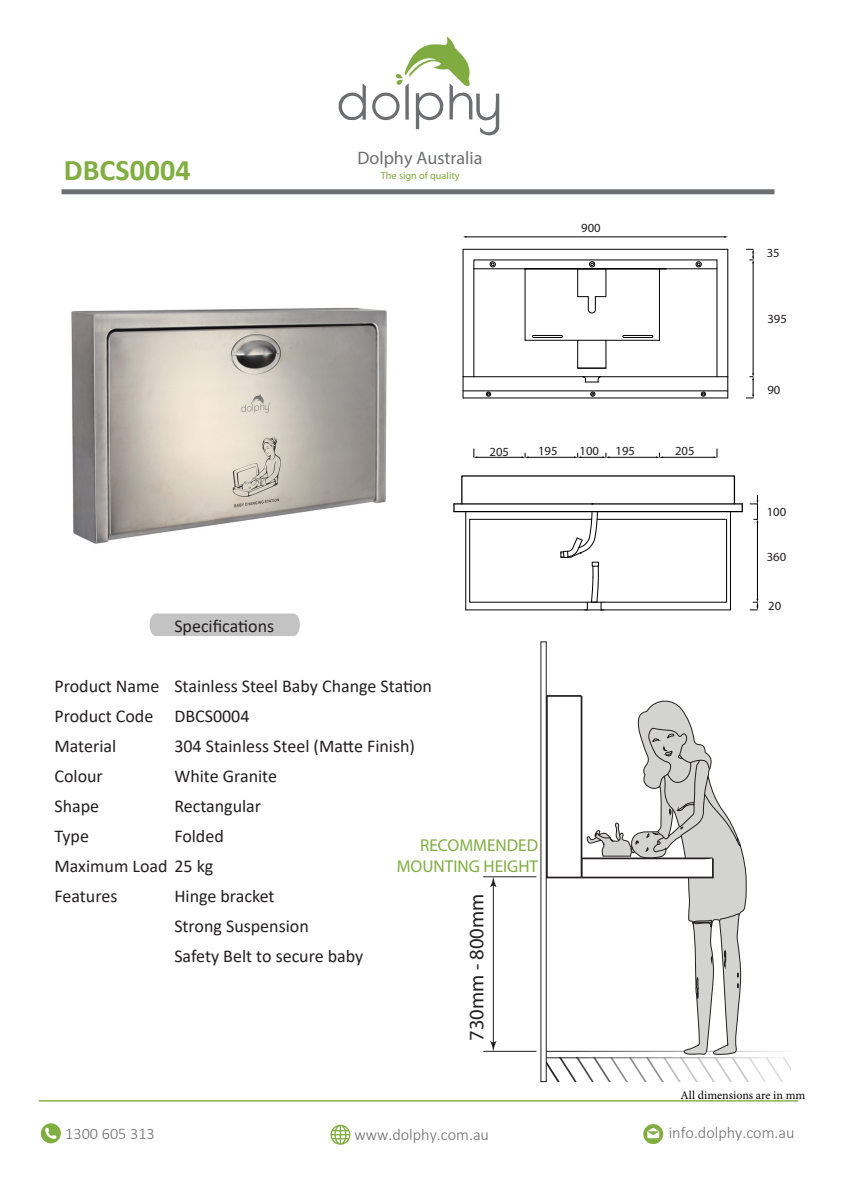
<style>
.page{position:relative;width:842px;height:1191px;background:#fff}
.page>*{position:absolute;margin:0;border:0;box-sizing:border-box;transform-origin:0 0}
.t1{font:700 30px "Calibri";color:#80ae41}
.t2{font:20.6px "Myriad Pro";color:#231f20}
.t3{font:18.1px "Poppins";color:#6d6e71}
.t4{font:18px "Calibri";color:#231f20}
.t5{font:17.2px/20.6px "Myriad Pro";color:#7fae40;text-align:right}
.t6{font:300 16.2px "Calibri";color:#6d6e71}
.t7{font:12.4px "Myriad Pro";color:#231f20}
.t8{font:12px "Minion Pro";color:#000}
.t9{font:10.3px "Poppins";color:#7fab40}
</style>
<div class="page">
<svg style="left:41px;top:1123px;width:20px;height:20px"></svg>
<svg style="left:330px;top:1124px;width:20px;height:20px"></svg>
<svg style="left:643px;top:1124px;width:20px;height:20px"></svg>
<hr style="left:39px;top:1100px;width:759px;height:1px;background:#7fae40">
<svg style="left:338px;top:36px;width:161px;height:100px"></svg>
<div style="left:61px;top:189px;width:713px;height:5px;background:#6d6e71"></div>
<img style="left:71px;top:307px;width:316px;height:237px">
<hr style="left:454px;top:503px;width:288px;height:1px;background:#000">
<svg style="left:453px;top:504px;width:2px;height:7px"></svg>
<hr style="left:730px;top:511px;width:1px;height:99px;background:#000">
<hr style="left:466px;top:511px;width:1px;height:99px;background:#000">
<hr style="left:604px;top:609px;width:126px;height:1px;background:#000">
<hr style="left:463px;top:376px;width:120px;height:1px;background:#000">
<hr style="left:463px;top:390px;width:265px;height:1px;background:#000">
<hr style="left:728px;top:249px;width:1px;height:128px;background:#000">
<hr style="left:463px;top:249px;width:265px;height:1px;background:#000">
<hr style="left:463px;top:397px;width:265px;height:1px;background:#000">
<svg style="left:463px;top:377px;width:1px;height:21px"></svg>
<hr style="left:463px;top:249px;width:1px;height:128px;background:#000">
<hr style="left:597px;top:511px;width:145px;height:1px;background:#000">
<svg style="left:469px;top:503px;width:258px;height:107px"></svg>
<hr style="left:466px;top:609px;width:118px;height:1px;background:#000">
<hr style="left:454px;top:511px;width:143px;height:1px;background:#000">
<svg style="left:473px;top:260px;width:256px;height:138px"></svg>
<hr style="left:466px;top:237px;width:259px;height:1px;background:#000">
<hr style="left:753px;top:263px;width:1px;height:111px;background:#000">
<hr style="left:757px;top:522px;width:1px;height:77px;background:#000">
<hr style="left:662px;top:457px;width:52px;height:1px;background:#000">
<hr style="left:609px;top:457px;width:48px;height:1px;background:#000">
<hr style="left:528px;top:457px;width:47px;height:1px;background:#000">
<hr style="left:477px;top:457px;width:45px;height:1px;background:#000">
<svg style="left:750px;top:495px;width:8px;height:28px"></svg>
<svg style="left:750px;top:599px;width:8px;height:11px"></svg>
<svg style="left:746px;top:373px;width:8px;height:26px"></svg>
<svg style="left:746px;top:249px;width:8px;height:14px"></svg>
<svg style="left:713px;top:449px;width:5px;height:9px"></svg>
<svg style="left:474px;top:449px;width:3px;height:9px"></svg>
<svg style="left:522px;top:453px;width:6px;height:5px"></svg>
<svg style="left:574px;top:453px;width:35px;height:5px"></svg>
<svg style="left:656px;top:453px;width:7px;height:5px"></svg>
<hr style="left:483px;top:876px;width:53px;height:1px;background:#231f20">
<hr style="left:483px;top:1051px;width:53px;height:1px;background:#231f20">
<hr style="left:493px;top:883px;width:1px;height:161px;background:#231f20">
<svg style="left:490px;top:876px;width:6px;height:11px"></svg>
<svg style="left:490px;top:1041px;width:6px;height:10px"></svg>
<svg style="left:546px;top:697px;width:245px;height:386px"></svg>
<div style="left:546px;top:695px;width:36px;height:183px;background:#fff;border:2px solid #231f20"></div>
<hr style="left:581px;top:696px;width:1px;height:181px;background:#231f20">
<div style="left:150px;top:613px;width:150px;height:23px;background:#c3c3c3"></div>
<p class="t1" style="left:64px;top:149px;width:128px">DBCS0004</p>
<p class="t3" style="left:357px;top:147px;width:127px">Dolphy Australia</p>
<p class="t9" style="left:381px;top:169px;width:80px">The sign of quality</p>
<p class="t7" style="left:581px;top:220px;width:21px">900</p>
<p class="t4" style="left:174px;top:613px;width:101px">Specifications</p>
<p class="t7" style="left:490px;top:444px;width:21px">205</p>
<p class="t7" style="left:538px;top:443px;width:21px">195</p>
<p class="t7" style="left:580px;top:443px;width:21px">100</p>
<p class="t7" style="left:615px;top:443px;width:21px">195</p>
<p class="t7" style="left:675px;top:443px;width:21px">205</p>
<p class="t4" style="left:174px;top:673px;width:259px">Stainless Steel Baby Change Station</p>
<p class="t4" style="left:174px;top:703px;width:77px">DBCS0004</p>
<p class="t4" style="left:174px;top:733px;width:242px">304 Stainless Steel (Matte Finish)</p>
<p class="t4" style="left:174px;top:763px;width:104px">White Granite</p>
<p class="t4" style="left:174px;top:793px;width:88px">Rectangular</p>
<p class="t4" style="left:174px;top:823px;width:51px">Folded</p>
<p class="t4" style="left:54px;top:673px;width:106px">Product Name</p>
<p class="t4" style="left:54px;top:703px;width:100px">Product Code</p>
<p class="t4" style="left:54px;top:733px;width:63px">Material</p>
<p class="t4" style="left:54px;top:763px;width:50px">Colour</p>
<p class="t4" style="left:54px;top:793px;width:46px">Shape</p>
<p class="t4" style="left:54px;top:823px;width:36px">Type</p>
<p class="t4" style="left:54px;top:853px;width:160px">Maximum Load 25 kg</p>
<p class="t4" style="left:54px;top:883px;width:64px">Features</p>
<p class="t5" style="left:397px;top:834px;width:143px">RECOMMENDED<br>MOUNTING HEIGHT</p>
<p class="t2" style="left:464px;top:1041px;width:149px;rotate:-90deg">730mm - 800mm</p>
<p class="t4" style="left:174px;top:883px;width:102px">Hinge bracket</p>
<p class="t4" style="left:174px;top:913px;width:136px">Strong Suspension</p>
<p class="t4" style="left:174px;top:943px;width:191px">Safety Belt to secure baby</p>
<p class="t7" style="left:767px;top:246px;width:14px">35</p>
<p class="t7" style="left:767px;top:311px;width:21px">395</p>
<p class="t7" style="left:767px;top:382px;width:14px">90</p>
<p class="t7" style="left:767px;top:504px;width:21px">100</p>
<p class="t7" style="left:767px;top:549px;width:21px">360</p>
<p class="t7" style="left:768px;top:598px;width:14px">20</p>
<p class="t8" style="left:681px;top:1087px;width:126px">All dimensions are in mm</p>
<p class="t6" style="left:65px;top:1123px;width:91px">1300 605 313</p>
<p class="t6" style="left:354px;top:1124px;width:136px">www.dolphy.com.au</p>
<p class="t6" style="left:669px;top:1122px;width:127px">info.dolphy.com.au</p>
</div>
